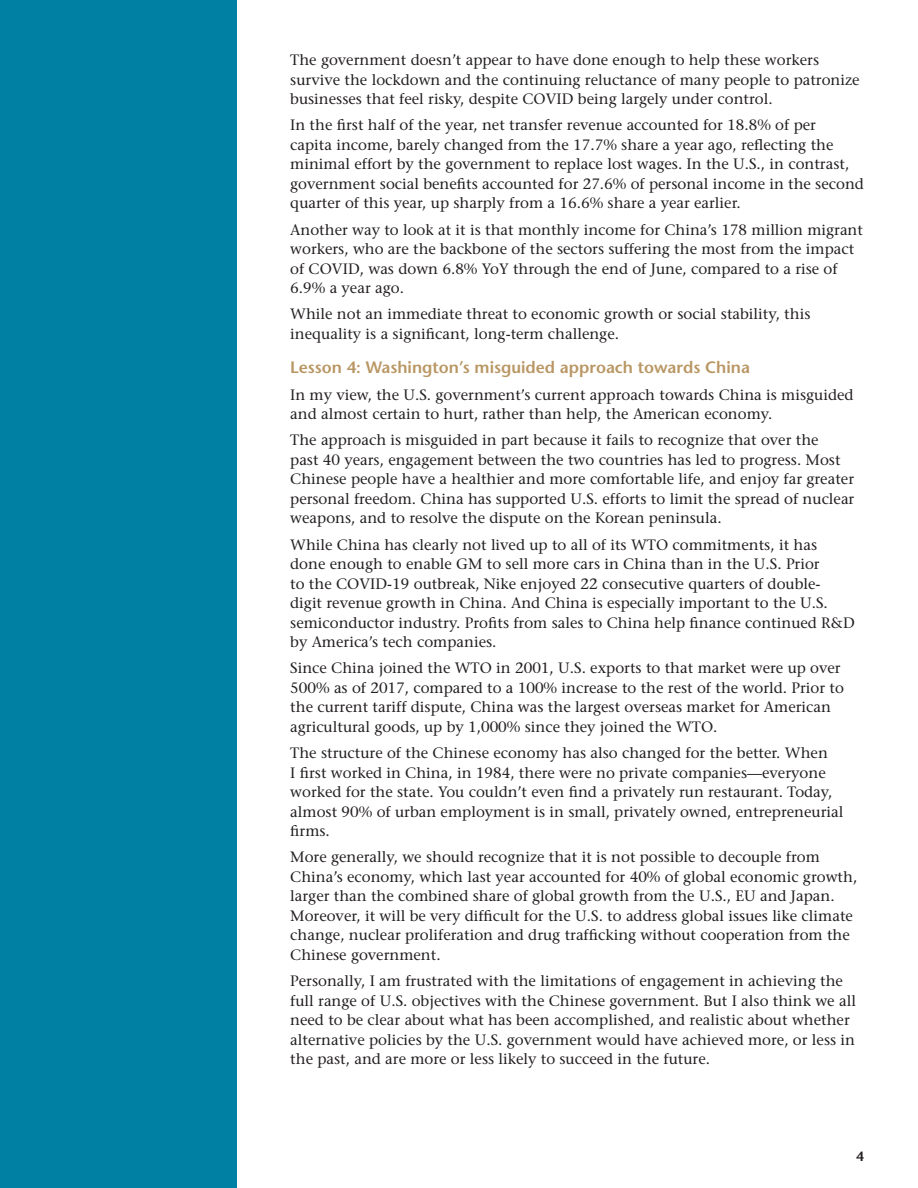
<style>
.page{position:relative;width:918px;height:1188px;background:#fff}
.page>*{position:absolute;margin:0;border:0;box-sizing:border-box;transform-origin:0 0}
._01_Subhead{font:600 16.5px "Stone Sans Std";color:#b99764}
._01_Body_text{font:500 15px/19.5px "Stone Serif Std";color:#231f20}
.t1{font:600 13.5px "Stone Sans Std";color:#231f20}
</style>
<div class="page">
<div style="left:0;top:0;width:236px;height:1188px;background:#0081a3"></div>
<p class="_01_Body_text" style="left:290px;top:50px;width:571px">The government doesn’t appear to have done enough to help these workers survive the lockdown and the continuing reluctance of many people to patronize businesses that feel risky, despite COVID being largely under control.</p>
<p class="_01_Body_text" style="left:290px;top:115px;width:575px">In the first half of the year, net transfer revenue accounted for 18.8% of per<br>capita income, barely changed from the 17.7% share a year ago, reflecting the minimal effort by the government to replace lost wages. In the U.S., in contrast, government social benefits accounted for 27.6% of personal income in the second quarter of this year, up sharply from a 16.6% share a year earlier.</p>
<p class="_01_Body_text" style="left:290px;top:220px;width:574px">Another way to look at it is that monthly income for China’s 178 million migrant workers, who are the backbone of the sectors suffering the most from the impact of COVID, was down 6.8% YoY through the end of June, compared to a rise of 6.9% a year ago.</p>
<p class="_01_Body_text" style="left:290px;top:304px;width:522px">While not an immediate threat to economic growth or social stability, this inequality is a significant, long-term challenge.</p>
<p class="_01_Subhead" style="left:290px;top:358px;width:461px">Lesson 4: Washington’s misguided approach towards China</p>
<p class="_01_Body_text" style="left:290px;top:385px;width:565px">In my view, the U.S. government’s current approach towards China is misguided and almost certain to hurt, rather than help, the American economy.</p>
<p class="_01_Body_text" style="left:290px;top:430px;width:566px">The approach is misguided in part because it fails to recognize that over the<br>past 40 years, engagement between the two countries has led to progress. Most Chinese people have a healthier and more comfortable life, and enjoy far greater personal freedom. China has supported U.S. efforts to limit the spread of nuclear weapons, and to resolve the dispute on the Korean peninsula.</p>
<p class="_01_Body_text" style="left:290px;top:535px;width:566px">While China has clearly not lived up to all of its WTO commitments, it has done enough to enable GM to sell more cars in China than in the U.S. Prior<br>to the COVID-19 outbreak, Nike enjoyed 22 consecutive quarters of double&shy;digit revenue growth in China. And China is especially important to the U.S. semiconductor industry. Profits from sales to China help finance continued R&amp;D by America’s tech companies.</p>
<p class="_01_Body_text" style="left:290px;top:658px;width:555px">Since China joined the WTO in 2001, U.S. exports to that market were up over 500% as of 2017, compared to a 100% increase to the rest of the world. Prior to the current tariff dispute, China was the largest overseas market for American agricultural goods, up by 1,000% since they joined the WTO.</p>
<p class="_01_Body_text" style="left:290px;top:743px;width:555px">The structure of the Chinese economy has also changed for the better. When<br>I first worked in China, in 1984, there were no private companies—everyone worked for the state. You couldn’t even find a privately run restaurant. Today, almost 90% of urban employment is in small, privately owned, entrepreneurial firms.</p>
<p class="_01_Body_text" style="left:290px;top:847px;width:569px">More generally, we should recognize that it is not possible to decouple from China’s economy, which last year accounted for 40% of global economic growth, larger than the combined share of global growth from the U.S., EU and Japan.<br>Moreover, it will be very difficult for the U.S. to address global issues like climate change, nuclear proliferation and drug trafficking without cooperation from the Chinese government.</p>
<p class="_01_Body_text" style="left:290px;top:971px;width:567px">Personally, I am frustrated with the limitations of engagement in achieving the full range of U.S. objectives with the Chinese government. But I also think we all need to be clear about what has been accomplished, and realistic about whether alternative policies by the U.S. government would have achieved more, or less in the past, and are more or less likely to succeed in the future.</p>
<p class="t1" style="left:856px;top:1148px;width:9px">4</p>
</div>
